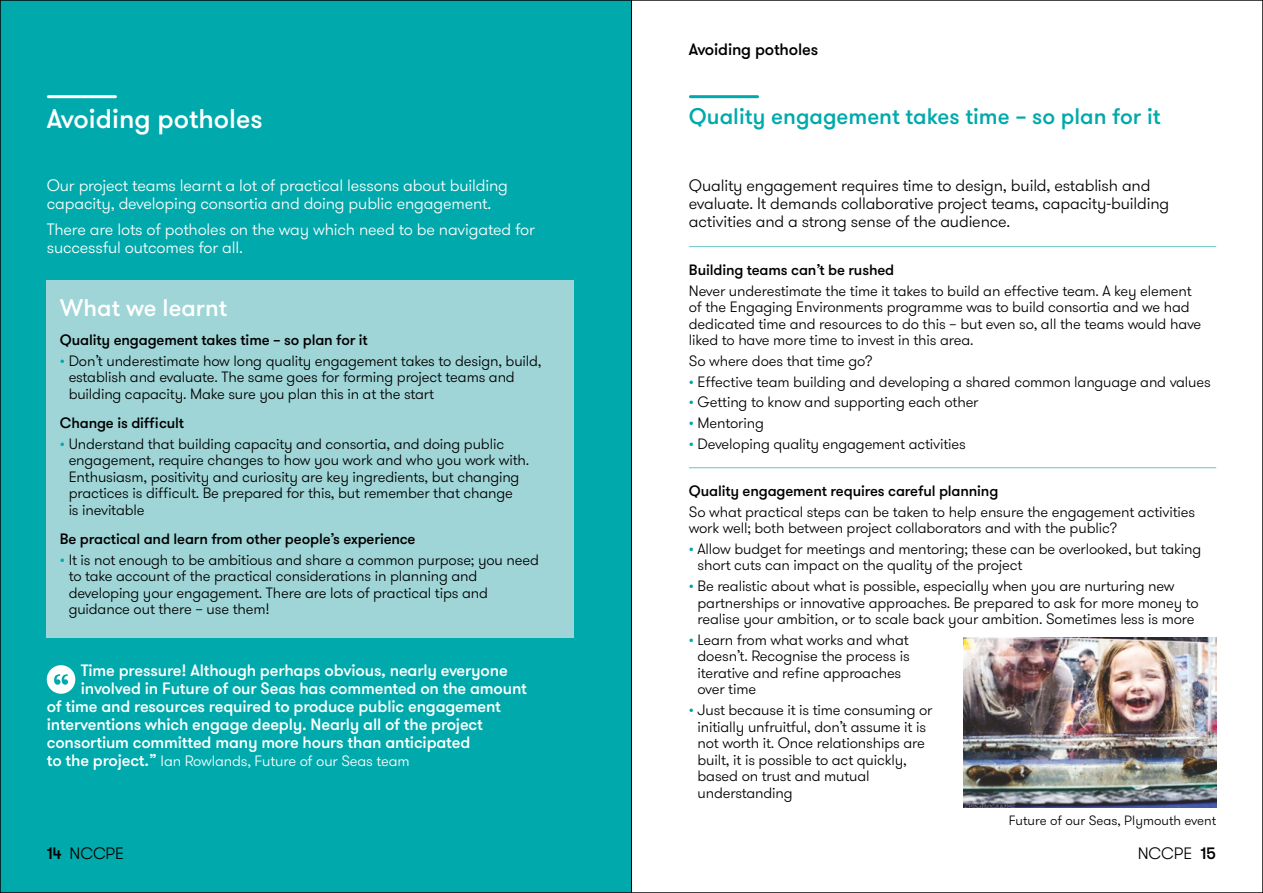
<style>
.page{position:relative;width:1263px;height:893px;background:#fff}
.page>*{position:absolute;margin:0;border:0;box-sizing:border-box;transform-origin:0 0}
.t1{font:500 27px "GT Walsheim";color:#fff}
.t2{font:500 24px "GT Walsheim";color:#fff}
.t3{font:500 22.5px "GT Walsheim";color:#00a9ab}
.t4{font:500 16.5px "GT Walsheim";letter-spacing:-.01em;color:#fff}
.t5{font:300 16.5px/18px "GT Walsheim";letter-spacing:-.01em;color:#fff}
.t6{font:300 16.5px/18px "GT Walsheim";letter-spacing:-.01em;color:#000}
.t7{font:500 16.5px "GT Walsheim";letter-spacing:-.01em;color:#000}
.t8{font:300 15px/16.5px "GT Walsheim";letter-spacing:-.01em;color:#000}
.t9{font:500 15px "GT Walsheim";letter-spacing:-.01em;color:#000}
.t10{font:300 15px "GT Walsheim";letter-spacing:-.01em;color:#fff}
.t11{font:300 13.5px "GT Walsheim";color:#000}
.s1{color:#00a9ab}
.s2{font-weight:500;font-size:16.5px}
.s3{font-weight:500}
</style>
<div class="page">
<div style="left:0;top:0;width:631px;height:893px;background:#00a9ab"></div>
<hr style="left:48px;top:95px;width:67px;height:3px;background:#fff">
<div style="left:47px;top:281px;width:527px;height:357px;background:#9fd5d7"></div>
<hr style="left:690px;top:95px;width:67px;height:3px;background:#00a9ab">
<hr style="left:689px;top:246px;width:527px;height:1px;background:#6ac3c5">
<hr style="left:689px;top:467px;width:527px;height:1px;background:#6ac3c5">
<img style="left:963px;top:638px;width:253px;height:170px">
<svg style="left:47px;top:665px;width:28px;height:29px"></svg>
<hr style="left:631px;top:0;width:1px;height:893px;background:#000">
<h1 class="t1" style="left:47px;top:102px;width:217px">Avoiding potholes</h1>
<p class="t5" style="left:47px;top:177px;width:463px">Our project teams learnt a lot of practical lessons about building capacity, developing consortia and doing public engagement.</p>
<p class="t5" style="left:47px;top:221px;width:490px">There are lots of potholes on the way which need to be navigated for successful outcomes for all.</p>
<h2 class="t2" style="left:60px;top:292px;width:169px">What we learnt</h2>
<p class="t9" style="left:60px;top:330px;width:309px">Quality engagement takes time – so plan for it</p>
<p class="t8" style="left:69px;top:353px;width:474px;text-indent:-9px"><span class="s1">•</span> Don’t underestimate how long quality engagement takes to design, build, establish and evaluate. The same goes for forming project teams and building capacity. Make sure you plan this in at the start</p>
<p class="t9" style="left:60px;top:413px;width:126px">Change is difficult</p>
<p class="t8" style="left:69px;top:436px;width:462px;text-indent:-9px"><span class="s1">•</span> Understand that building capacity and consortia, and doing public engagement, require changes to how you work and who you work with.<br>Enthusiasm, positivity and curiosity are key ingredients, but changing practices is difficult. Be prepared for this, but remember that change<br>is inevitable</p>
<p class="t9" style="left:60px;top:529px;width:357px">Be practical and learn from other people’s experience</p>
<p class="t8" style="left:69px;top:552px;width:472px;text-indent:-9px"><span class="s1">•</span> It is not enough to be ambitious and share a common purpose; you need to take account of the practical considerations in planning and developing your engagement. There are lots of practical tips and guidance out there – use them!</p>
<p class="t4" style="left:81px;top:660px;width:428px">Time pressure! Although perhaps obvious, nearly everyone</p>
<p class="t4" style="left:81px;top:678px;width:448px">involved in Future of our Seas has commented on the amount</p>
<p class="t4" style="left:47px;top:696px;width:456px">of time and resources required to produce public engagement</p>
<p class="t4" style="left:47px;top:714px;width:438px">interventions which engage deeply. Nearly all of the project</p>
<p class="t4" style="left:47px;top:732px;width:425px">consortium committed many more hours than anticipated</p>
<p class="t10" style="left:47px;top:751px;width:364px"><span class="s2">to the project.”</span> Ian Rowlands, Future of our Seas team</p>
<p class="t7" style="left:689px;top:39px;width:131px">Avoiding potholes</p>
<h3 class="t3" style="left:689px;top:102px;width:473px">Quality engagement takes time – so plan for it</h3>
<p class="t6" style="left:689px;top:177px;width:482px">Quality engagement requires time to design, build, establish and evaluate. It demands collaborative project teams, capacity-building activities and a strong sense of the audience.</p>
<p class="t9" style="left:689px;top:260px;width:207px">Building teams can’t be rushed</p>
<p class="t8" style="left:689px;top:283px;width:514px">Never underestimate the time it takes to build an effective team. A key element of the Engaging Environments programme was to build consortia and we had dedicated time and resources to do this – but even so, all the teams would have liked to have more time to invest in this area.</p>
<p class="t8" style="left:689px;top:353px;width:185px">So where does that time go?</p>
<p class="t8" style="left:689px;top:373px;width:523px"><span class="s1">•</span> Effective team building and developing a shared common language and values</p>
<p class="t8" style="left:689px;top:394px;width:291px"><span class="s1">•</span> Getting to know and supporting each other</p>
<p class="t8" style="left:689px;top:415px;width:76px"><span class="s1">•</span> Mentoring</p>
<p class="t8" style="left:689px;top:436px;width:279px"><span class="s1">•</span> Developing quality engagement activities</p>
<p class="t9" style="left:689px;top:481px;width:311px">Quality engagement requires careful planning</p>
<p class="t8" style="left:689px;top:504px;width:508px">So what practical steps can be taken to help ensure the engagement activities work well; both between project collaborators and with the public?</p>
<p class="t8" style="left:697px;top:541px;width:505px;text-indent:-9px"><span class="s1">•</span> Allow budget for meetings and mentoring; these can be overlooked, but taking short cuts can impact on the quality of the project</p>
<p class="t8" style="left:697px;top:578px;width:503px;text-indent:-9px"><span class="s1">•</span> Be realistic about what is possible, especially when you are nurturing new partnerships or innovative approaches. Be prepared to ask for more money to realise your ambition, or to scale back your ambition. Sometimes less is more</p>
<p class="t8" style="left:697px;top:632px;width:214px;text-indent:-9px"><span class="s1">•</span> Learn from what works and what doesn’t. Recognise the process is iterative and refine approaches over time</p>
<p class="t8" style="left:697px;top:702px;width:237px;text-indent:-9px"><span class="s1">•</span> Just because it is time consuming or initially unfruitful, don’t assume it is not worth it. Once relationships are built, it is possible to act quickly, based on trust and mutual understanding</p>
<p class="t11" style="left:1009px;top:812px;width:209px">Future of our Seas, Plymouth event</p>
<p class="t6" style="left:47px;top:845px;width:79px"><span class="s3">14</span> NCCPE</p>
<p class="t6" style="left:1138px;top:845px;width:80px">NCCPE <span class="s3">15</span></p>
</div>
